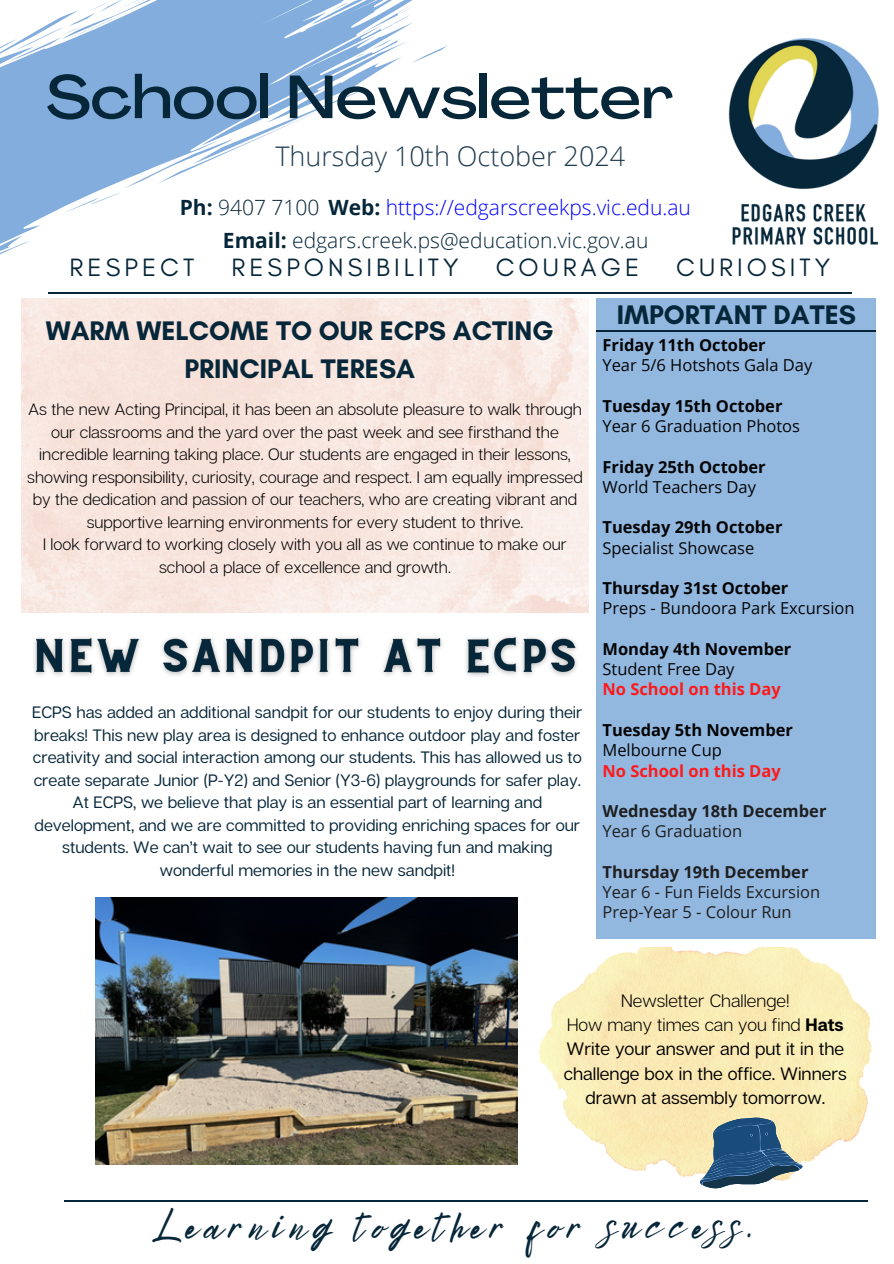
<style>
.page{position:relative;width:894px;height:1264px;background:#fff}
.page>*{position:absolute;margin:0;border:0;box-sizing:border-box;transform-origin:0 0}
.t1{font:500 expanded 60px "Agrandir";color:#062639}
.t2{font:42px "Bright Sunshine";letter-spacing:.16em;color:#062639}
.t3{font:700 27.3px/38.1px "Glacial Indifference";color:#062639;text-align:center}
.t4{font:300 27px "Open Sans";color:#203c50}
.t5{font:25.5px "Glacial Indifference";letter-spacing:.16em;color:#062639}
.t6{font:300 21px "Open Sans";color:#00f}
.t7{font:300 21px "Open Sans";color:#062639}
.t8{font:17.85px/24.3px "Articulat CF";color:#000;text-align:center}
.t9{font:300 17.85px "Articulat CF";color:#000}
.t10{font:300 16.5px/22.5px "Articulat CF";color:#000;text-align:center}
.t11{font:16.5px/22.5px "Articulat CF";color:#062639}
.t12{font:16.5px "Open Sans";color:#000}
.t13{font:700 16.5px "Open Sans";color:#000}
.t14{font:16.5px/20.2px "Open Sans";color:#1b1b1b}
.t15{font:700 16.5px "Open Sans";color:#1b1b1b}
.t16{font:700 16.5px "Open Sans";color:#ff1616}
.s1{font-weight:700;color:#062639}
.s2{color:#062639}
.s3{font-weight:700}
.s4{font-weight:300}
</style>
<div class="page">
<hr style="left:48px;top:293px;width:803px;height:1px;background:#062639">
<img style="left:728px;top:38px;width:151px;height:207px">
<hr style="left:64px;top:1200px;width:803px;height:1px;background:#062639">
<svg style="left:0;top:248px;width:14px;height:7px"></svg>
<svg style="left:0;top:214px;width:49px;height:34px"></svg>
<svg style="left:0;top:0;width:447px;height:214px"></svg>
<div style="left:596px;top:298px;width:279px;height:640px;background:#93b8e0"></div>
<hr style="left:596px;top:330px;width:279px;height:1px;background:#062639">
<img style="left:21px;top:298px;width:567px;height:314px">
<img style="left:539px;top:947px;width:331px;height:231px">
<img style="left:95px;top:897px;width:422px;height:267px">
<img style="left:34px;top:636px;width:543px;height:41px">
<svg style="left:685px;top:1105px;width:119px;height:84px"></svg>
<h4 class="t1" style="left:46px;top:73px;width:629px">School Newsletter</h4>
<p class="t4" style="left:275px;top:138px;width:351px">Thursday 10th October 2024</p>
<p class="t6" style="left:180px;top:193px;width:512px"><span class="s1">Ph:</span> <span class="s2">9407 7100</span> <span class="s1">Web:</span> https://edgarscreekps.vic.edu.au</p>
<h1 class="t7" style="left:223px;top:225px;width:427px"><span class="s3">Email:</span> edgars.creek.ps@education.vic.gov.au</h1>
<p class="t5" style="left:69px;top:252px;width:126px">RESPECT</p>
<p class="t5" style="left:231px;top:252px;width:229px">RESPONSIBILITY</p>
<p class="t5" style="left:495px;top:252px;width:145px">COURAGE</p>
<p class="t5" style="left:676px;top:252px;width:155px">CURIOSITY</p>
<p class="t3" style="left:46px;top:311px;width:509px">WARM WELCOME TO OUR ECPS ACTING<br>PRINCIPAL TERESA</p>
<p class="t10" style="left:27px;top:397px;width:557px">As the new Acting Principal, it has been an absolute pleasure to walk through our classrooms and the yard over the past week and see firsthand the incredible learning taking place. Our students are engaged in their lessons, showing responsibility, curiosity, courage and respect. I am equally impressed by the dedication and passion of our teachers, who are creating vibrant and supportive learning environments for every student to thrive.</p>
<p class="t10" style="left:43px;top:532px;width:525px">I look forward to working closely with you all as we continue to make our school a place of excellence and growth.</p>
<p class="t11" style="left:32px;top:700px;width:551px">ECPS has added an additional sandpit for our students to enjoy during their breaks! This new play area is designed to enhance outdoor play and foster creativity and social interaction among our students. This has allowed us to create separate Junior (P-Y2) and Senior (Y3-6) playgrounds for safer play.</p>
<p class="t11" style="left:34px;top:790px;width:547px;text-align:center">At ECPS, we believe that play is an essential part of learning and development, and we are committed to providing enriching spaces for our students. We can’t wait to see our students having fun and making wonderful memories in the new sandpit!</p>
<h4 class="t3" style="left:616px;top:295px;width:241px">IMPORTANT DATES</h4>
<p class="t13" style="left:602px;top:333px;width:165px">Friday 11th October</p>
<p class="t12" style="left:602px;top:354px;width:211px">Year 5/6 Hotshots Gala Day</p>
<p class="t13" style="left:602px;top:394px;width:181px">Tuesday 15th October</p>
<p class="t12" style="left:602px;top:414px;width:199px">Year 6 Graduation Photos</p>
<p class="t13" style="left:602px;top:455px;width:165px">Friday 25th October</p>
<p class="t12" style="left:602px;top:475px;width:155px">World Teachers Day</p>
<p class="t13" style="left:602px;top:516px;width:181px">Tuesday 29th October</p>
<p class="t12" style="left:602px;top:536px;width:153px">Specialist Showcase</p>
<p class="t13" style="left:602px;top:576px;width:187px">Thursday 31st October</p>
<p class="t12" style="left:602px;top:597px;width:253px">Preps - Bundoora Park Excursion</p>
<p class="t13" style="left:602px;top:637px;width:190px">Monday 4th November</p>
<p class="t12" style="left:602px;top:657px;width:133px">Student Free Day</p>
<p class="t16" style="left:602px;top:678px;width:180px">No School on this Day</p>
<p class="t13" style="left:602px;top:718px;width:192px">Tuesday 5th November</p>
<p class="t12" style="left:602px;top:738px;width:121px">Melbourne Cup</p>
<p class="t16" style="left:602px;top:759px;width:180px">No School on this Day</p>
<p class="t15" style="left:602px;top:799px;width:225px">Wednesday 18th December</p>
<p class="t14" style="left:602px;top:820px;width:141px">Year 6 Graduation</p>
<p class="t15" style="left:602px;top:860px;width:207px">Thursday 19th December</p>
<p class="t14" style="left:602px;top:881px;width:219px">Year 6 - Fun Fields Excursion<br>Prep-Year 5 - Colour Run</p>
<p class="t9" style="left:621px;top:989px;width:170px">Newsletter Challenge!</p>
<p class="t8" style="left:563px;top:1012px;width:284px"><span class="s4">How many times can you find</span> <span class="s3">Hats<br></span>Write your answer and put it in the challenge box in the office. Winners drawn at assembly tomorrow.</p>
<p class="t2" style="left:157px;top:1192px;width:596px">Learning together for success.</p>
</div>
